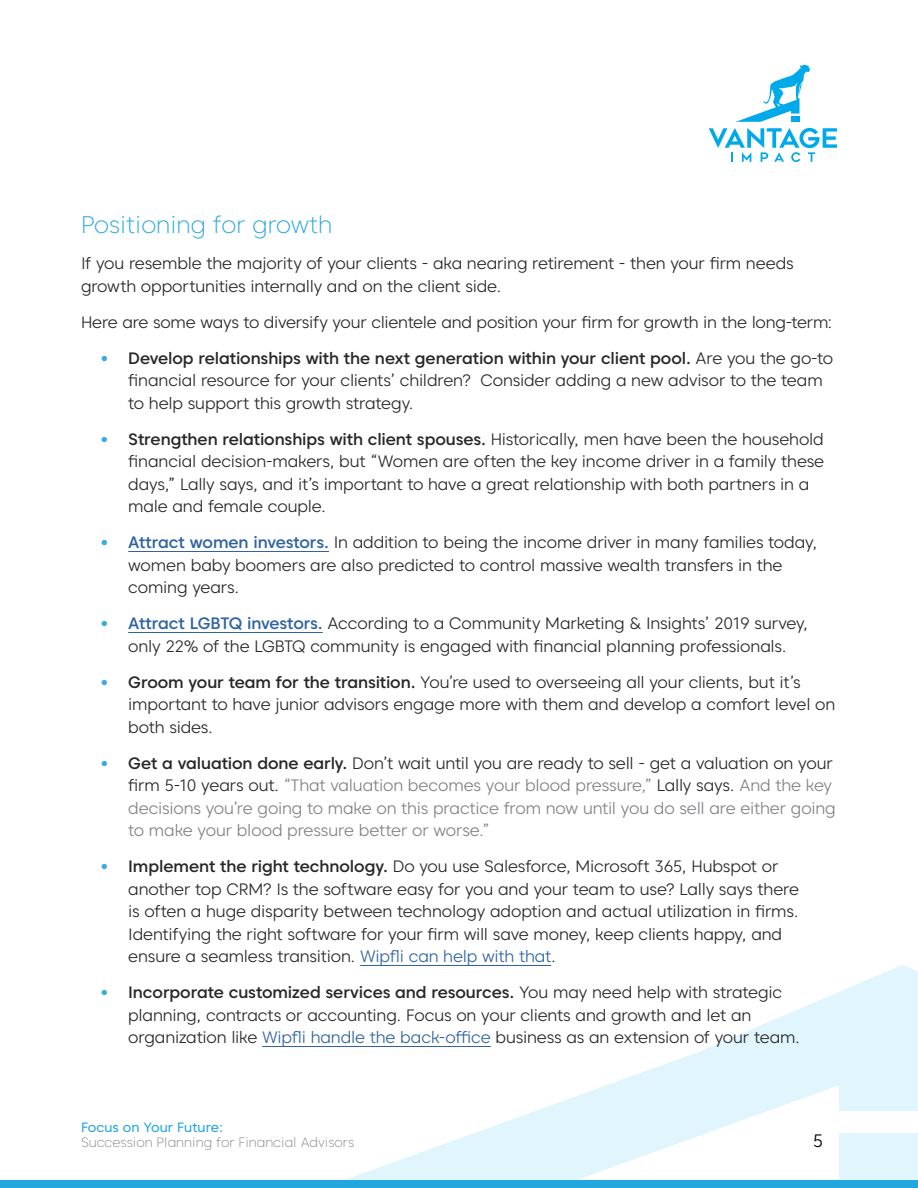
<style>
.page{position:relative;width:918px;height:1188px;background:#fff}
.page>*{position:absolute;margin:0;border:0;box-sizing:border-box;transform-origin:0 0}
.t1{font:200 24px "Caros";color:#22a7df}
.t2{font:300 18px "Caros";color:#000}
.t3{font:300 16.5px/22.5px "Caros";letter-spacing:-.01em;color:#292829}
.t4{font:300 16.5px/22.5px "Caros";letter-spacing:-.01em;color:#808285}
.t5{font:200 13.5px "Caros";color:#808285}
.t6{font:13.5px "Caros";color:#22a7df}
.s1{font-weight:900;color:#38aae1}
.s2{font-weight:500}
.s3{font-weight:500;color:#2f63a2}
.s4{font-weight:500;color:#292829}
.s5{color:#292829}
.s6{color:#2f63a2}
</style>
<div class="page">
<svg style="left:345px;top:965px;width:573px;height:215px"></svg>
<div style="left:0;top:1180px;width:918px;height:8px;background:#22a7df"></div>
<svg style="left:709px;top:128px;width:128px;height:34px"></svg>
<svg style="left:736px;top:65px;width:74px;height:57px"></svg>
<hr style="left:128px;top:551px;width:201px;height:1px;background:#2f63a2">
<hr style="left:128px;top:632px;width:195px;height:1px;background:#2f63a2">
<hr style="left:360px;top:965px;width:191px;height:1px;background:#2f63a2">
<hr style="left:262px;top:1046px;width:229px;height:1px;background:#2f63a2">
<h1 class="t1" style="left:81px;top:209px;width:253px">Positioning for growth</h1>
<p class="t3" style="left:81px;top:252px;width:714px">If you resemble the majority of your clients - aka nearing retirement - then your firm needs growth opportunities internally and on the client side.</p>
<p class="t3" style="left:81px;top:310px;width:753px">Here are some ways to diversify your clientele and position your firm for growth in the long-term:</p>
<p class="t3" style="left:128px;top:346px;width:706px;text-indent:-27px"><span class="s1">•</span> <span class="s2">Develop relationships with the next generation within your client pool.</span> Are you the go-to financial resource for your clients’ children? Consider adding a new advisor to the team to help support this growth strategy.</p>
<p class="t3" style="left:128px;top:427px;width:697px;text-indent:-27px"><span class="s1">•</span> <span class="s2">Strengthen relationships with client spouses.</span> Historically, men have been the household financial decision-makers, but “Women are often the key income driver in a family these days,” Lally says, and it’s important to have a great relationship with both partners in a male and female couple.</p>
<p class="t3" style="left:128px;top:531px;width:691px;text-indent:-27px"><span class="s1">•</span> <span class="s3">Attract women investors.</span> In addition to being the income driver in many families today, women baby boomers are also predicted to control massive wealth transfers in the coming years.</p>
<p class="t3" style="left:101px;top:612px;width:708px;text-align:center"><span class="s1">•</span> <span class="s3">Attract LGBTQ investors.</span> According to a Community Marketing &amp; Insights’ 2019 survey, only 22% of the LGBTQ community is engaged with financial planning professionals.</p>
<p class="t3" style="left:128px;top:670px;width:709px;text-indent:-27px"><span class="s1">•</span> <span class="s2">Groom your team for the transition.</span> You’re used to overseeing all your clients, but it’s important to have junior advisors engage more with them and develop a comfort level on both sides.</p>
<p class="t4" style="left:128px;top:751px;width:709px;text-indent:-27px"><span class="s1">•</span> <span class="s4">Get a valuation done early.</span> <span class="s5">Don’t wait until you are ready to sell - get a valuation on your firm 5-10 years out.</span> “That valuation becomes your blood pressure,” <span class="s5">Lally says.</span> And the key decisions you’re going to make on this practice from now until you do sell are either going to make your blood pressure better or worse.”</p>
<p class="t3" style="left:128px;top:855px;width:672px;text-indent:-27px"><span class="s1">•</span> <span class="s2">Implement the right technology.</span> Do you use Salesforce, Microsoft 365, Hubspot or another top CRM? Is the software easy for you and your team to use? Lally says there is often a huge disparity between technology adoption and actual utilization in firms.<br>Identifying the right software for your firm will save money, keep clients happy, and ensure a seamless transition. <span class="s6">Wipfli can help with that</span>.</p>
<p class="t3" style="left:128px;top:981px;width:673px;text-indent:-27px"><span class="s1">•</span> <span class="s2">Incorporate customized services and resources.</span> You may need help with strategic planning, contracts or accounting. Focus on your clients and growth and let an organization like <span class="s6">Wipfli handle the back-office</span> business as an extension of your team.</p>
<p class="t6" style="left:81px;top:1118px;width:144px">Focus on Your Future:</p>
<p class="t5" style="left:81px;top:1134px;width:275px">Succession Planning for Financial Advisors</p>
<p class="t2" style="left:813px;top:1129px;width:12px">5</p>
</div>
